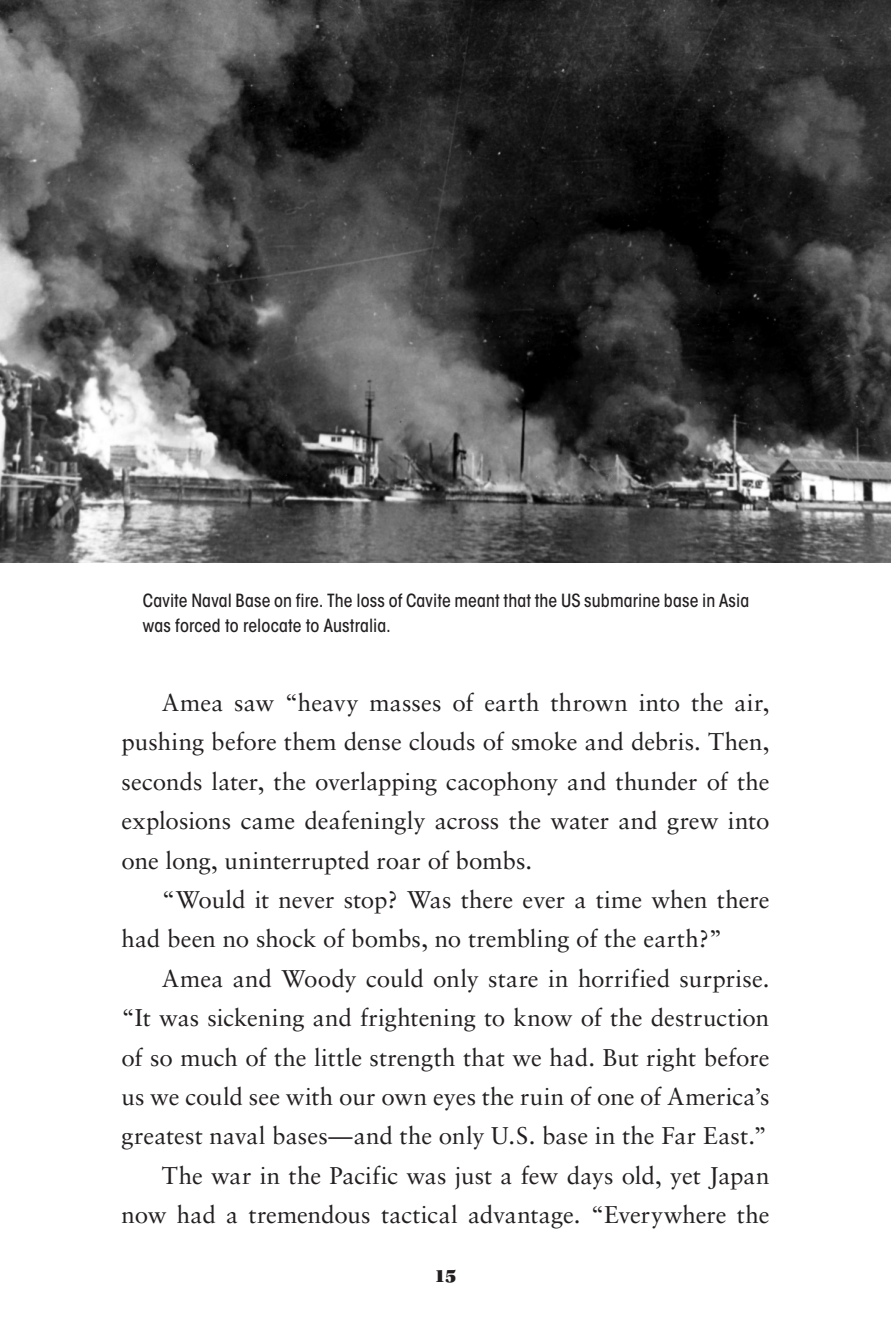
<style>
.page{position:relative;width:891px;height:1337px;background:#fff}
.page>*{position:absolute;margin:0;border:0;box-sizing:border-box;transform-origin:0 0}
.t1{font:24.3px/39.4px "Sabon LT Std";color:#231f20;text-align:justify}
.t2{font:19.12px "Utopia Std Black Headline";color:#231f20}
.t3{font:500 condensed 18px/24.8px "ITC Avant Garde Std";letter-spacing:.005em;color:#231f20}
</style>
<div class="page">
<img style="left:0;top:0;width:891px;height:562px">
<p class="t3" style="left:143px;top:589px;width:608px">Cavite Naval Base on fire. The loss of Cavite meant that the US submarine base in Asia was forced to relocate to Australia.</p>
<p class="t1" style="left:122px;top:685px;width:650px;text-indent:40px">Amea saw “heavy masses of earth thrown into the air, pushing before them dense clouds of smoke and debris. Then, seconds later, the overlapping cacophony and thunder of the explosions came deafeningly across the water and grew into one long, uninterrupted roar of bombs.</p>
<p class="t1" style="left:122px;top:882px;width:649px;text-indent:40px">“Would it never stop? Was there ever a time when there had been no shock of bombs, no trembling of the earth?”</p>
<p class="t1" style="left:122px;top:960px;width:650px;text-align:right">Amea and Woody could only stare in horrified surprise.<br>“It was sickening and frightening to know of the destruction of so much of the little strength that we had. But right before us we could see with our own eyes the ruin of one of America’s greatest naval bases—and the only U.S. base in the Far East.” The war in the Pacific was just a few days old, yet Japan now had a tremendous tactical advantage. “Everywhere the</p>
<p class="t2" style="left:435px;top:1267px;width:23px">15</p>
</div>
